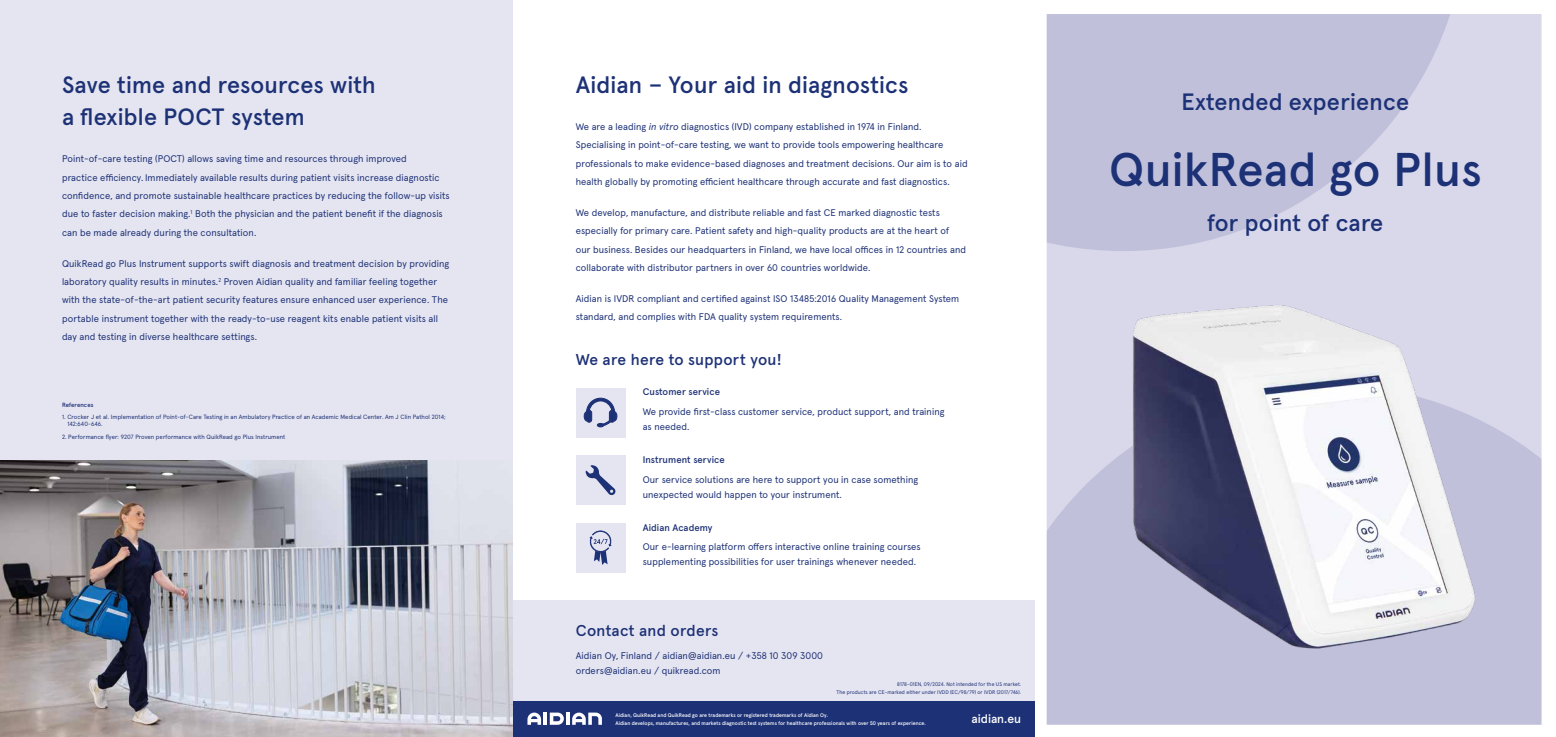
<style>
.page{position:relative;width:1556px;height:737px;background:#fff}
.page>*{position:absolute;margin:0;border:0;box-sizing:border-box;transform-origin:0 0}
.t1{font:500 47.25px "Apercu Pro";letter-spacing:.01em;color:#1d3176}
.t2{font:500 23.62px/32.4px "Apercu Pro";letter-spacing:.01em;color:#1d3176}
.t3{font:500 15.75px "Apercu Pro";letter-spacing:.02em;color:#1d3176}
.t4{font:500 12.25px "Apercu Pro";color:#fff}
.t5{font:9.62px/18.4px "Apercu Pro";letter-spacing:.01em;color:#1d3176}
.t6{font:500 9.62px "Apercu Pro";letter-spacing:.01em;color:#1d3176}
.t7{font:6.12px/7.4px "Apercu Pro";letter-spacing:.01em;color:#1d3176}
.t8{font:500 6.12px "Apercu Pro";letter-spacing:.01em;color:#1d3176}
.t9{font:500 5.25px/7.9px "Apercu Pro";letter-spacing:.005em;color:#fff}
.t10{font:5.25px/7.9px "Apercu Pro";letter-spacing:.01em;color:#1d3176;text-align:right}
.s1{font-style:italic}
</style>
<div class="page">
<div style="left:0;top:0;width:513px;height:737px;background:#e5e5f1"></div>
<img style="left:0;top:460px;width:513px;height:277px">
<svg style="left:1034px;top:14px;width:508px;height:723px;background:#cdcde3"></svg>
<img style="left:1087px;top:247px;width:421px;height:459px">
<div style="left:513px;top:700px;width:521px;height:37px;background:#1d3176"></div>
<div style="left:513px;top:600px;width:521px;height:101px;background:#e5e5f1"></div>
<hr style="left:543px;top:712px;width:4px;height:12px;background:#fff">
<svg style="left:527px;top:712px;width:14px;height:12px"></svg>
<svg style="left:549px;top:712px;width:53px;height:12px"></svg>
<div style="left:575px;top:388px;width:50px;height:49px;background:#e5e5f1"></div>
<div style="left:575px;top:455px;width:50px;height:50px;background:#e5e5f1"></div>
<div style="left:575px;top:523px;width:50px;height:49px;background:#e5e5f1"></div>
<svg style="left:583px;top:397px;width:34px;height:31px"></svg>
<svg style="left:585px;top:465px;width:30px;height:30px"></svg>
<svg style="left:589px;top:530px;width:22px;height:35px"></svg>
<h2 class="t2" style="left:62px;top:67px;width:315px">Save time and resources with a flexible POCT system</h2>
<p class="t5" style="left:62px;top:149px;width:389px">Point-of-care testing (POCT) allows saving time and resources through improved<br>practice efficiency. Immediately available results during patient visits increase diagnostic confidence, and promote sustainable healthcare practices by reducing the follow-up visits due to faster decision making.<sup>1</sup> Both the physician and the patient benefit if the diagnosis can be made already during the consultation.</p>
<p class="t5" style="left:62px;top:253px;width:388px">QuikRead go Plus Instrument supports swift diagnosis and treatment decision by providing laboratory quality results in minutes.<sup>2</sup> Proven Aidian quality and familiar feeling together with the state-of-the-art patient security features ensure enhanced user experience. The portable instrument together with the ready-to-use reagent kits enable patient visits all day and testing in diverse healthcare settings.</p>
<p class="t8" style="left:62px;top:400px;width:33px">References</p>
<p class="t7" style="left:67px;top:413px;width:380px;text-indent:-5px">1. Crocker J et al. Implementation of Point-of-Care Testing in an Ambulatory Practice of an Academic Medical Center. Am J Clin Pathol 2014;<br>142:640-646.</p>
<p class="t7" style="left:62px;top:432px;width:225px">2. Performance flyer: 9207 Proven performance with QuikRead go Plus Instrument</p>
<h2 class="t2" style="left:575px;top:67px;width:334px">Aidian – Your aid in diagnostics</h2>
<p class="t5" style="left:575px;top:116px;width:393px">We are a leading <span class="s1">in vitro</span> diagnostics (IVD) company established in 1974 in Finland.<br>Specialising in point-of-care testing, we want to provide tools empowering healthcare professionals to make evidence-based diagnoses and treatment decisions. Our aim is to aid health globally by promoting efficient healthcare through accurate and fast diagnostics.</p>
<p class="t5" style="left:575px;top:202px;width:392px">We develop, manufacture, and distribute reliable and fast CE marked diagnostic tests especially for primary care. Patient safety and high-quality products are at the heart of our business. Besides our headquarters in Finland, we have local offices in 12 countries and collaborate with distributor partners in over 60 countries worldwide.</p>
<p class="t5" style="left:575px;top:288px;width:385px">Aidian is IVDR compliant and certified against ISO 13485:2016 Quality Management System standard, and complies with FDA quality system requirements.</p>
<h3 class="t3" style="left:575px;top:347px;width:207px">We are here to support you!</h3>
<p class="t6" style="left:642px;top:384px;width:79px">Customer service</p>
<p class="t5" style="left:642px;top:403px;width:303px;line-height:14.9px">We provide first-class customer service, product support, and training as needed.</p>
<p class="t6" style="left:642px;top:452px;width:84px">Instrument service</p>
<p class="t5" style="left:642px;top:471px;width:277px;line-height:14.9px">Our service solutions are here to support you in case something unexpected would happen to your instrument.</p>
<p class="t6" style="left:642px;top:519px;width:71px">Aidian Academy</p>
<p class="t5" style="left:642px;top:539px;width:279px;line-height:14.9px">Our e-learning platform offers interactive online training courses supplementing possibilities for user trainings whenever needed.</p>
<h3 class="t3" style="left:575px;top:618px;width:144px">Contact and orders</h3>
<p class="t5" style="left:575px;top:647px;width:249px;line-height:15.5px">Aidian Oy, Finland / aidian@aidian.eu / +358 10 309 3000 orders@aidian.eu / quikread.com</p>
<p class="t10" style="left:836px;top:679px;width:186px">8178-01EN, 09/2024. Not intended for the US market.<br>The products are CE-marked either under IVDD (EC/98/79) or IVDR (2017/746).</p>
<p class="t9" style="left:615px;top:711px;width:312px">Aidian, QuikRead and QuikRead go are trademarks or registered trademarks of Aidian Oy.<br>Aidian develops, manufactures, and markets diagnostic test systems for healthcare professionals with over 50 years of experience.</p>
<p class="t4" style="left:971px;top:709px;width:51px">aidian.eu</p>
<h2 class="t2" style="left:1181px;top:84px;width:229px">Extended experience</h2>
<h1 class="t1" style="left:1109px;top:133px;width:374px">QuikRead go Plus</h1>
<h2 class="t2" style="left:1207px;top:205px;width:177px">for point of care</h2>
</div>
